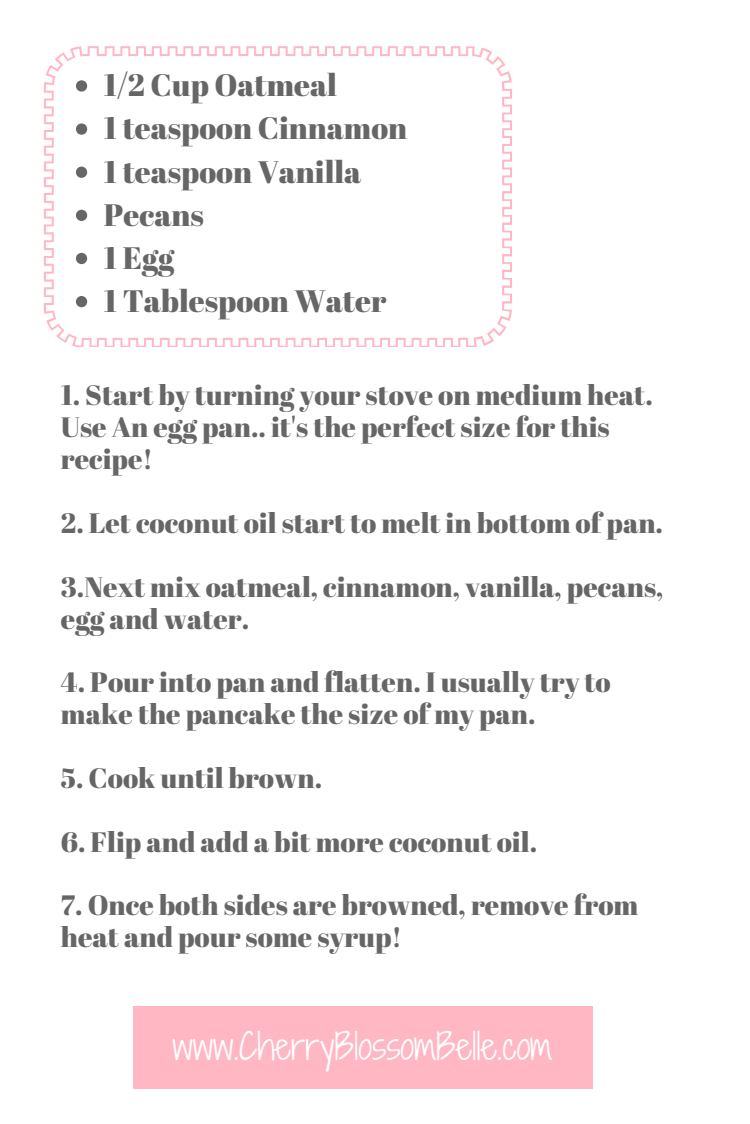
<style>
.page{position:relative;width:750px;height:1124px;background:#fff}
.page>*{position:absolute;margin:0;border:0;box-sizing:border-box;transform-origin:0 0}
.t1{font:35.38px "Shadows Into Light Two";color:#fff}
.t2{font:31px/43.1px "Abril Fatface";color:#666}
.t3{font:28px/31.9px "Abril Fatface";color:#666}
</style>
<div class="page">
<svg style="left:44px;top:46px;width:468px;height:301px"></svg>
<div style="left:133px;top:1006px;width:460px;height:82px;background:#ffb7c4"></div>
<p class="t2" style="left:104px;top:63px;width:305px">1/2 Cup Oatmeal<br>1 teaspoon Cinnamon<br>1 teaspoon Vanilla<br>Pecans<br>1 Egg<br>1 Tablespoon Water</p>
<p class="t3" style="left:61px;top:379px;width:593px">1. Start by turning your stove on medium heat.<br>Use An egg pan.. it's the perfect size for this recipe!</p>
<p class="t3" style="left:61px;top:506px;width:604px">2. Let coconut oil start to melt in bottom of pan.</p>
<p class="t3" style="left:61px;top:570px;width:604px">3.Next mix oatmeal, cinnamon, vanilla, pecans, egg and water.</p>
<p class="t3" style="left:61px;top:665px;width:551px">4. Pour into pan and flatten. I usually try to make the pancake the size of my pan.</p>
<p class="t3" style="left:61px;top:761px;width:263px">5. Cook until brown.</p>
<p class="t3" style="left:61px;top:825px;width:478px">6. Flip and add a bit more coconut oil.</p>
<p class="t3" style="left:61px;top:889px;width:579px">7. Once both sides are browned, remove from heat and pour some syrup!</p>
<p class="t1" style="left:172px;top:1020px;width:381px">www.CherryBlossomBelle.com</p>
</div>
